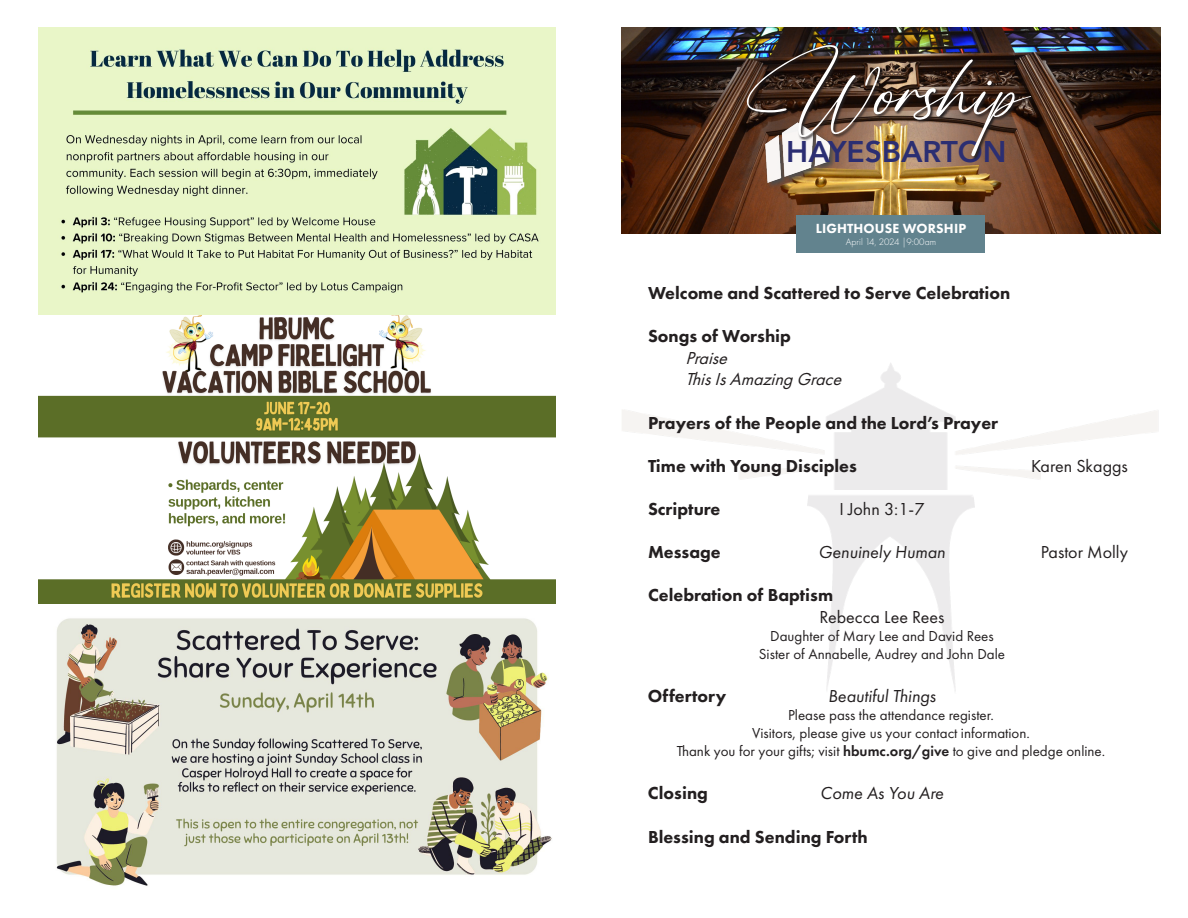
<style>
.page{position:relative;width:1188px;height:918px;background:#fff}
.page>*{position:absolute;margin:0;border:0;box-sizing:border-box;transform-origin:0 0}
.t1{font:115.5px "High Spirited";color:#fff}
.t2{font:800 29.85px "Avenir";color:#2b2e72}
.t3{font:800 18px "Futura PT";color:#231f20}
.t4{font:18px "Futura PT";color:#231f20}
.t5{font:italic 18px "Futura PT";color:#231f20}
.t6{font:italic 18px/21.6px "Futura PT";color:#231f20}
.t7{font:15px "Futura PT";color:#231f20}
.t8{font:800 13.8px "Futura PT";letter-spacing:.01em;color:#fff}
.t9{font:300 9.75px "Futura PT";color:#fff}
.s1{font-weight:600}
</style>
<div class="page">
<img style="left:621px;top:27px;width:540px;height:207px">
<svg style="left:764px;top:160px;width:73px;height:30px"></svg>
<img style="left:765px;top:160px;width:65px;height:23px">
<img style="left:746px;top:45px;width:289px;height:115px">
<div style="left:797px;top:215px;width:188px;height:38px;background:#62838e"></div>
<img style="left:39px;top:27px;width:516px;height:859px">
<p class="t1" style="left:744px;top:30px;width:285px">Worship</p>
<p class="t2" style="left:786px;top:128px;width:222px">HAYESBARTON</p>
<p class="t8" style="left:816px;top:220px;width:152px">LIGHTHOUSE WORSHIP</p>
<p class="t9" style="left:846px;top:236px;width:92px">April 14, 2024 |9:00am</p>
<p class="t3" style="left:648px;top:282px;width:364px">Welcome and Scattered to Serve Celebration</p>
<p class="t3" style="left:648px;top:325px;width:145px">Songs of Worship</p>
<p class="t6" style="left:685px;top:347px;width:163px">Praise<br>ThisIsAmazingGrace</p>
<p class="t3" style="left:648px;top:411px;width:352px">Prayers of the People and the Lord’s Prayer</p>
<p class="t3" style="left:648px;top:455px;width:210px">Time with Young Disciples</p>
<p class="t4" style="left:1031px;top:455px;width:98px">Karen Skaggs</p>
<p class="t3" style="left:648px;top:498px;width:74px">Scripture</p>
<p class="t4" style="left:839px;top:498px;width:87px">I John 3:1-7</p>
<p class="t3" style="left:648px;top:541px;width:74px">Message</p>
<p class="t5" style="left:819px;top:542px;width:128px">Genuinely Human</p>
<p class="t4" style="left:1041px;top:542px;width:89px">Pastor Molly</p>
<p class="t3" style="left:648px;top:584px;width:187px">Celebration of Baptism</p>
<p class="t4" style="left:819px;top:606px;width:127px">Rebecca Lee Rees</p>
<p class="t7" style="left:770px;top:627px;width:225px">Daughter of Mary Lee and David Rees</p>
<p class="t7" style="left:759px;top:645px;width:248px">Sister of Annabelle, Audrey and John Dale</p>
<p class="t3" style="left:648px;top:685px;width:80px">Offertory</p>
<p class="t5" style="left:828px;top:686px;width:109px">Beautiful Things</p>
<p class="t7" style="left:788px;top:706px;width:207px">Please pass the attendance register.</p>
<p class="t7" style="left:752px;top:724px;width:279px">Visitors, please give us your contact information.</p>
<p class="t7" style="left:677px;top:742px;width:430px">Thank you for your gifts; visit <span class="s1">hbumc.org/give</span> to give and pledge online.</p>
<p class="t3" style="left:648px;top:782px;width:61px">Closing</p>
<p class="t5" style="left:820px;top:783px;width:125px">Come As You Are</p>
<p class="t3" style="left:648px;top:825px;width:221px">Blessing and Sending Forth</p>
</div>
